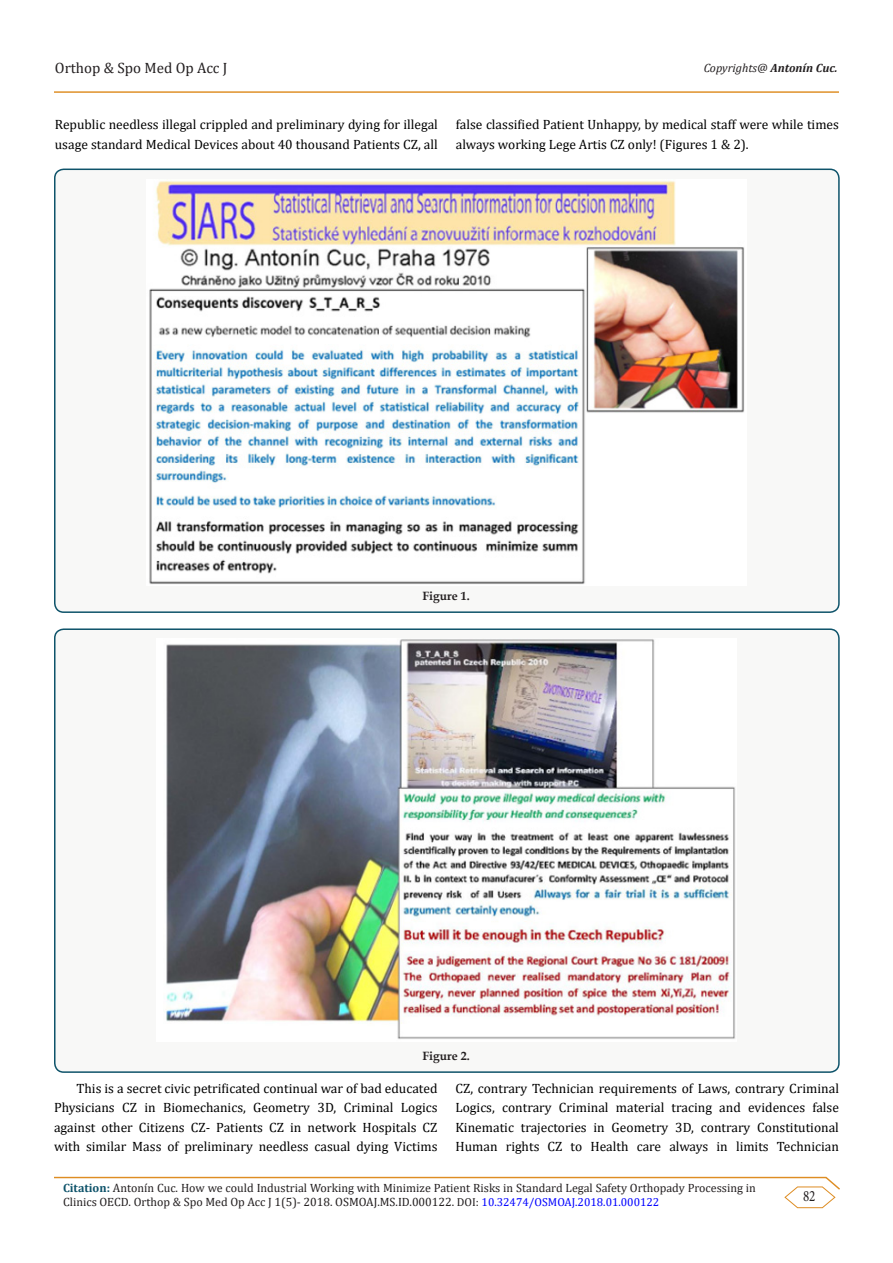
<style>
.page{position:relative;width:893px;height:1263px;background:#fff}
.page>*{position:absolute;margin:0;border:0;box-sizing:border-box;transform-origin:0 0}
.t1{font:15.75px "Minion Pro";color:#231f20;scale:.83 1}
.t2{font:15px "Cambria";color:#231f20}
.t3{font:13.5px/19.5px "Cambria";color:#000}
.t4{font:12px/14px "Cambria";color:#231f20}
.t5{font:italic 12px "Cambria";color:#231f20}
.t6{font:700 12px "Book Antiqua";color:#231f20}
.s1{font-weight:700}
.s2{font-weight:700;color:#0e536a}
.s3{font-size:11.55px}
.s4{font-size:11.55px;color:#00f}
</style>
<div class="page">
<hr style="left:54px;top:91px;width:785px;height:2px;background:#de8d23">
<hr style="left:54px;top:1177px;width:772px;height:1px;background:#de8d23">
<svg style="left:784px;top:1176px;width:56px;height:32px"></svg>
<div style="left:55px;top:169px;width:784px;height:443px;background:#f8f8f7;border-radius:9px"></div>
<div style="left:54px;top:169px;width:786px;height:444px;border:2px solid #0e536a;border-radius:9px"></div>
<img style="left:149px;top:181px;width:595px;height:403px">
<div style="left:55px;top:629px;width:784px;height:443px;background:#f8f8f7;border-radius:9px"></div>
<div style="left:54px;top:628px;width:786px;height:445px;border:2px solid #0e536a;border-radius:9px"></div>
<img style="left:166px;top:639px;width:569px;height:400px">
<p class="t2" style="left:55px;top:59px;width:174px">Orthop &amp; Spo Med Op Acc J</p>
<p class="t5" style="left:704px;top:60px;width:135px">Copyrights@ <span class="s1">Antonín Cuc.</span></p>
<p class="t3" style="left:55px;top:115px;width:385px">Republic needless illegal crippled and preliminary dying for illegal usage standard Medical Devices about 40 thousand Patients CZ, all</p>
<p class="t3" style="left:456px;top:115px;width:385px">false classified Patient Unhappy, by medical staff were while times always working Lege Artis CZ only! (Figures 1 &amp; 2).</p>
<p class="t6" style="left:423px;top:588px;width:49px">Figure 1.</p>
<p class="t6" style="left:423px;top:1048px;width:49px">Figure 2.</p>
<p class="t3" style="left:54px;top:1078px;width:385px;text-align:justify;text-indent:22px">This is a secret civic petrificated continual war of bad educated Physicians CZ in Biomechanics, Geometry 3D, Criminal Logics against other Citizens CZ- Patients CZ in network Hospitals CZ with similar Mass of preliminary needless casual dying Victims</p>
<p class="t3" style="left:455px;top:1078px;width:385px;text-align:justify">CZ, contrary Technician requirements of Laws, contrary Criminal Logics, contrary Criminal material tracing and evidences false Kinematic trajectories in Geometry 3D, contrary Constitutional Human rights CZ to Health care always in limits Technician</p>
<p class="t4" style="left:63px;top:1181px;width:694px"><span class="s2">Citation:</span> Antonín Cuc. How we could Industrial Working with Minimize Patient Risks in Standard Legal Safety Orthopady Processing in<br>Clinics OECD. Orthop &amp; Spo Med Op Acc J 1(5)- 2018. OSMOAJ.MS.ID.000122. <span class="s3">DOI:</span> <span class="s4">10.32474/OSMOAJ.2018.01.000122</span></p>
<p class="t1" style="left:803px;top:1186px;width:17px">82</p>
</div>
